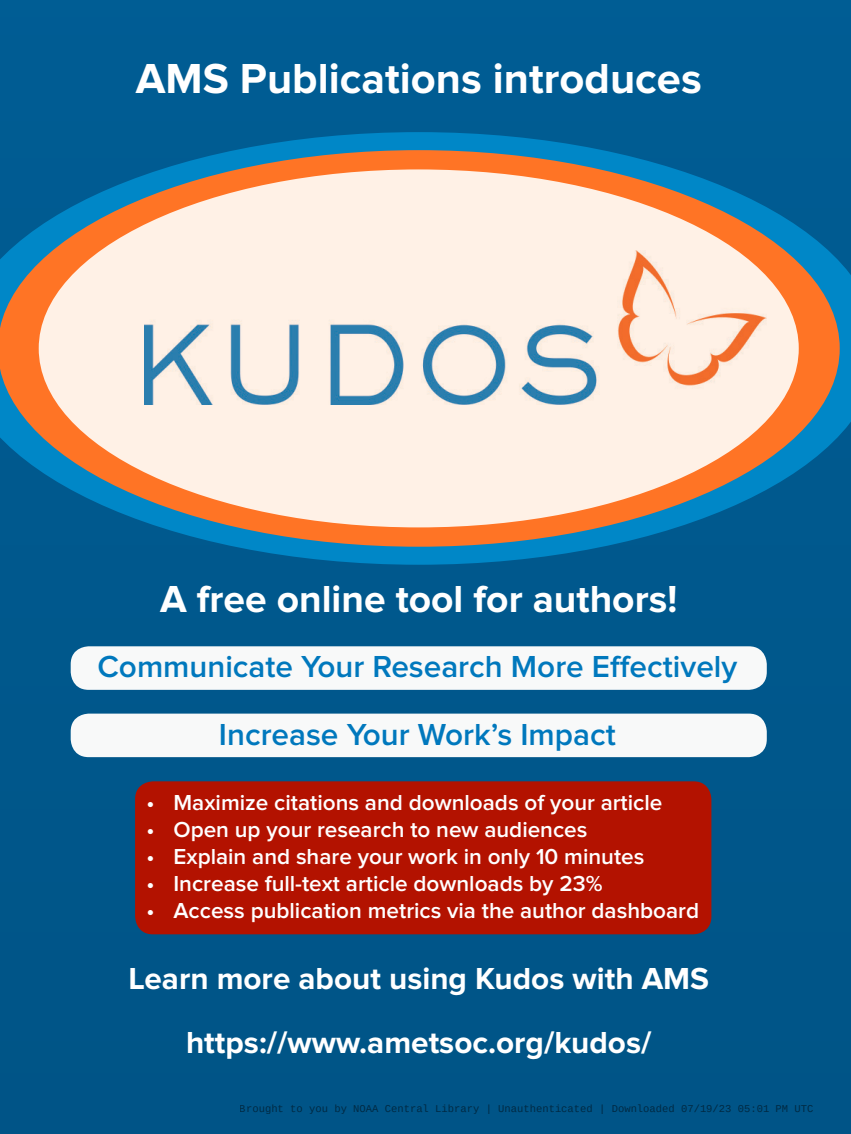
<style>
.page{position:relative;width:851px;height:1134px;background:#fff}
.page>*{position:absolute;margin:0;border:0;box-sizing:border-box;transform-origin:0 0}
.t1{font:700 43.5px "Proxima Nova";color:#fff}
.t2{font:700 39px "Proxima Nova";color:#fff}
.t3{font:600 31.5px/67.3px "Proxima Nova";color:#0078bd;text-align:center}
.t4{font:700 31.5px/63.2px "Proxima Nova";color:#fff;text-align:center}
.t5{font:600 22.5px "Proxima Nova";color:#fff}
.t6{font:10.5px "Liberation Mono";color:rgb(0 0 0/.5)}
</style>
<div class="page">
<div style="left:0;top:0;width:850px;height:1134px;background:#00578b"></div>
<svg style="left:236px;top:132px;width:614px;height:433px"></svg>
<svg style="left:0;top:150px;width:839px;height:397px"></svg>
<div style="left:39px;top:169px;width:759px;height:358px;background:#fff1e6;border-radius:50%"></div>
<div style="left:135px;top:781px;width:576px;height:153px;background:#b31200;border-radius:18px"></div>
<img style="left:144px;top:250px;width:622px;height:154px">
<div style="left:71px;top:646px;width:695px;height:44px;background:#f8f9f9;border-radius:18px"></div>
<div style="left:71px;top:714px;width:695px;height:43px;background:#f8f9f9;border-radius:18px"></div>
<p class="t1" style="left:136px;top:53px;width:567px">AMS Publications introduces</p>
<p class="t2" style="left:160px;top:576px;width:518px">A free online tool for authors!</p>
<p class="t3" style="left:97px;top:634px;width:641px">Communicate Your Research More Effectively<br>Increase Your Work’s Impact</p>
<p class="t5" style="left:146px;top:792px;width:517px">• Maximize citations and downloads of your article</p>
<p class="t5" style="left:146px;top:819px;width:442px">• Open up your research to new audiences</p>
<p class="t5" style="left:146px;top:846px;width:499px">• Explain and share your work in only 10 minutes</p>
<p class="t5" style="left:146px;top:873px;width:457px">• Increase full-text article downloads by 23%</p>
<p class="t5" style="left:146px;top:900px;width:554px">• Access publication metrics via the author dashboard</p>
<p class="t4" style="left:128px;top:948px;width:582px">Learn more about using Kudos with AMS https://www.ametsoc.org/kudos/</p>
<p class="t6" style="left:240px;top:1103px;width:575px">Brought to you by NOAA Central Library | Unauthenticated | Downloaded 07/19/23 05:01 PM UTC</p>
</div>
